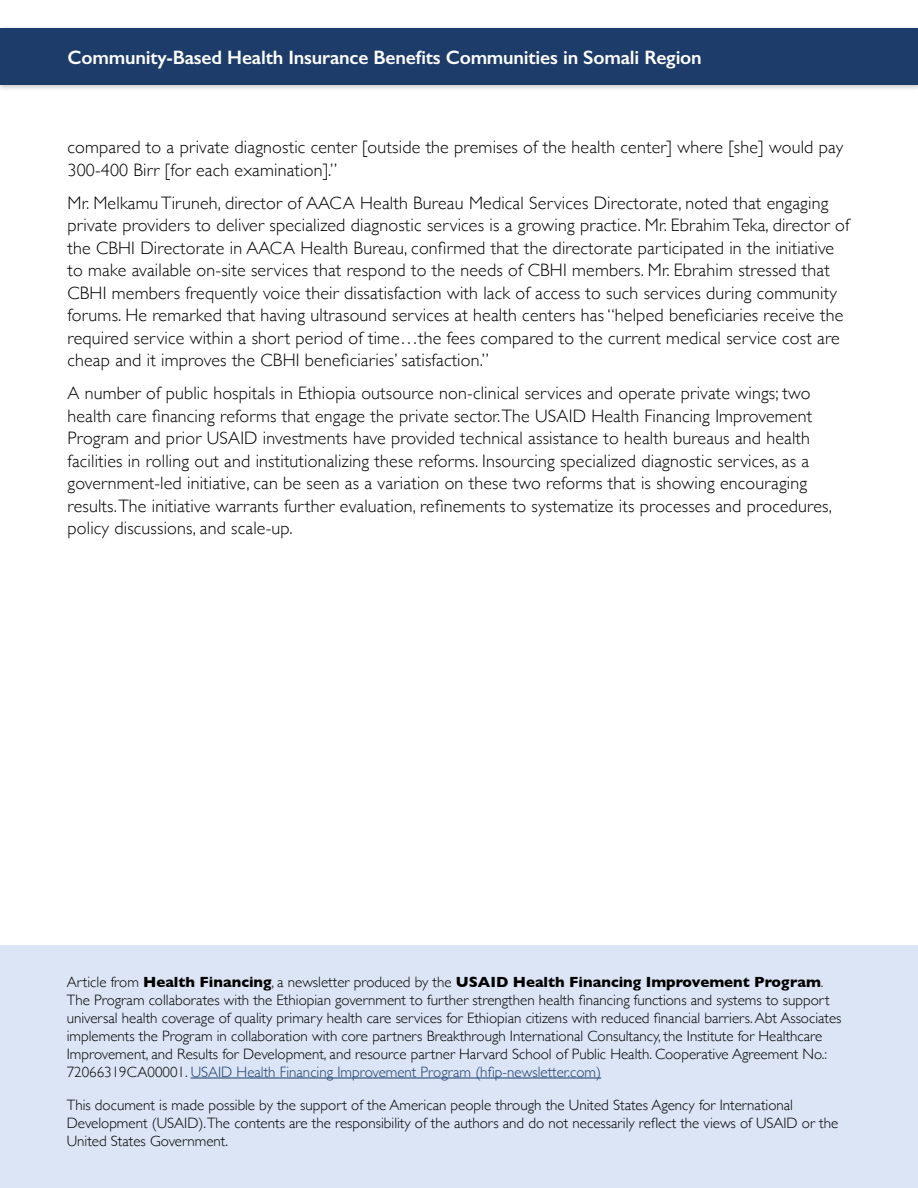
<style>
.page{position:relative;width:918px;height:1188px;background:#fff}
.page>*{position:absolute;margin:0;border:0;box-sizing:border-box;transform-origin:0 0}
.t1{font:600 19.5px "Gill Sans";letter-spacing:-.01em;color:#fff}
.Body{font:300 18px/22.5px "Gill Sans";letter-spacing:.01em;color:#000}
.Body-2{font:300 15px/18px "Gill Sans";color:#000}
.s1{font-weight:700}
.s2{color:#1d3c6a}
</style>
<div class="page">
<div style="left:0;top:24px;width:918px;height:68px;background:#000;opacity:.22"></div>
<div style="left:0;top:28px;width:918px;height:58px;background:#1d3c6a"></div>
<div style="left:0;top:945px;width:918px;height:243px;background:#dbe5f5"></div>
<hr style="left:191px;top:1078px;width:410px;height:1px;background:#1d3c6a">
<p class="t1" style="left:68px;top:46px;width:636px">Community-Based Health Insurance Benefits Communities in Somali Region</p>
<p class="Body" style="left:68px;top:135px;width:777px">compared to a private diagnostic center [outside the premises of the health center] where [she] would pay<br>300-400 Birr [for each examination].”</p>
<p class="Body" style="left:68px;top:191px;width:783px">Mr. Melkamu Tiruneh, director of AACA Health Bureau Medical Services Directorate, noted that engaging private providers to deliver specialized diagnostic services is a growing practice. Mr. Ebrahim Teka, director of the CBHI Directorate in AACA Health Bureau, confirmed that the directorate participated in the initiative to make available on-site services that respond to the needs of CBHI members. Mr. Ebrahim stressed that CBHI members frequently voice their dissatisfaction with lack of access to such services during community forums. He remarked that having ultrasound services at health centers has “helped beneficiaries receive the required service within a short period of time…the fees compared to the current medical service cost are cheap and it improves the CBHI beneficiaries’ satisfaction.”</p>
<p class="Body" style="left:68px;top:381px;width:766px">A number of public hospitals in Ethiopia outsource non-clinical services and operate private wings; two health care financing reforms that engage the private sector. The USAID Health Financing Improvement Program and prior USAID investments have provided technical assistance to health bureaus and health facilities in rolling out and institutionalizing these reforms. Insourcing specialized diagnostic services, as a government-led initiative, can be seen as a variation on these two reforms that is showing encouraging results. The initiative warrants further evaluation, refinements to systematize its processes and procedures, policy discussions, and scale-up.</p>
<p class="Body-2" style="left:67px;top:972px;width:776px">Article from <span class="s1">Health Financing</span>, a newsletter produced by the <span class="s1">USAID Health Financing Improvement Program</span>.<br>The Program collaborates with the Ethiopian government to further strengthen health financing functions and systems to support universal health coverage of quality primary health care services for Ethiopian citizens with reduced financial barriers. Abt Associates implements the Program in collaboration with core partners Breakthrough International Consultancy, the Institute for Healthcare Improvement, and Results for Development, and resource partner Harvard School of Public Health. Cooperative Agreement No.:<br>72066319CA00001. <span class="s2">USAID Health Financing Improvement Program (hfip-newsletter.com)</span></p>
<p class="Body-2" style="left:67px;top:1095px;width:773px">This document is made possible by the support of the American people through the United States Agency for International<br>Development (USAID).The contents are the responsibility of the authors and do not necessarily reflect the views of USAID or the<br>United States Government.</p>
</div>
